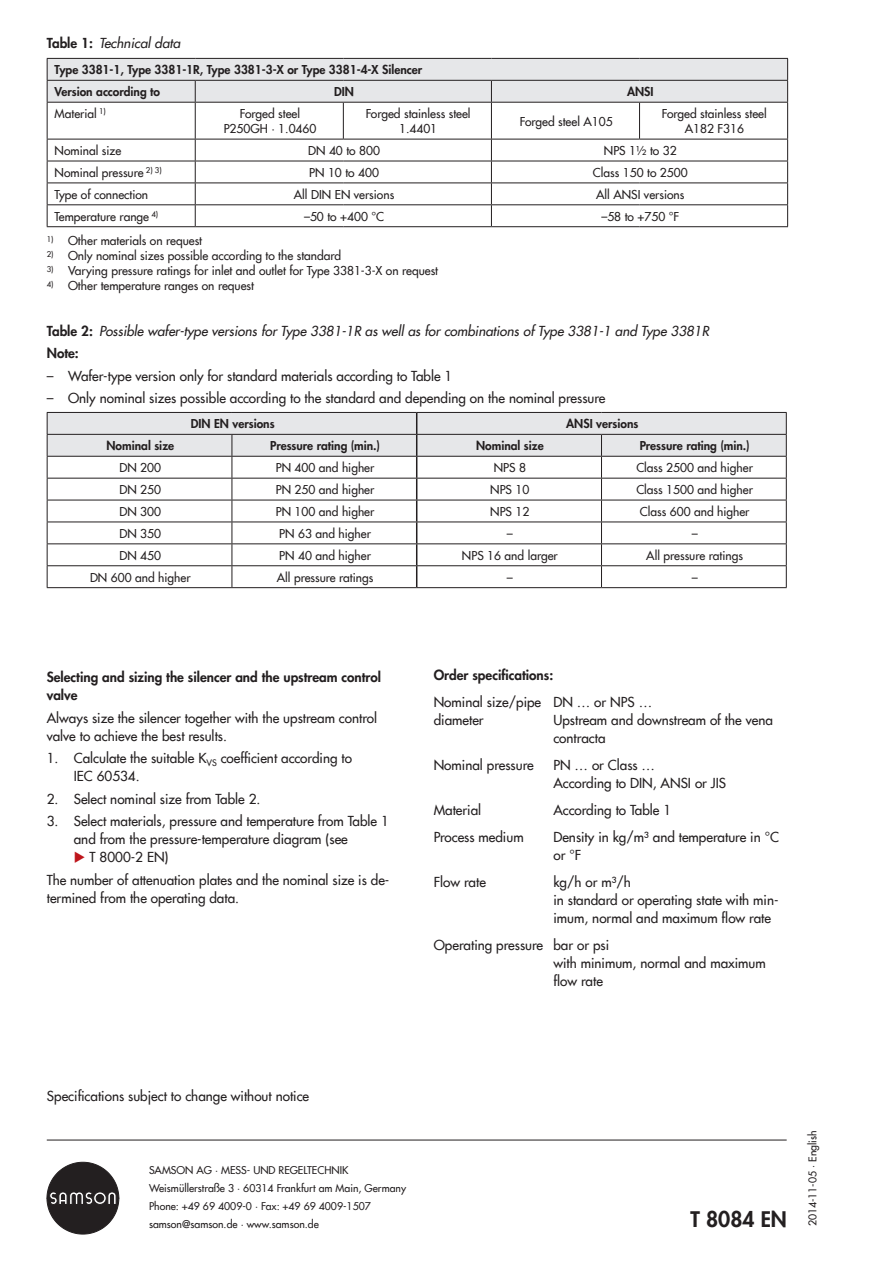
<style>
.page{position:relative;width:893px;height:1263px;background:#fff}
.page>*{position:absolute;margin:0;border:0;box-sizing:border-box;transform-origin:0 0}
.t1{font:800 21px "Futura Com";color:#231f20}
.t2{font:500 13.5px/18px "Futura Com";color:#231f20}
.t3{font:italic 500 13.5px/22.5px "Futura Com";color:#231f20}
.t4{font:800 13.5px/18px "Futura Com";color:#231f20}
.t5{font:500 12px/15px "Futura Com";color:#231f20;text-align:center}
.t6{font:800 12px/21.9px "Futura Com";color:#231f20}
.t7{font:500 10.5px/18px "Futura Com";color:#231f20}
.s1{font-weight:800;font-style:normal}
.s2{font-family:"Futura";font-weight:400}
.s3{color:#be151b}
</style>
<div class="page">
<hr style="left:47px;top:1140px;width:740px;height:1px;background:#231f20">
<svg style="left:47px;top:1162px;width:72px;height:72px"></svg>
<svg style="left:47px;top:58px;width:741px;height:44px;background:#dbdcde"></svg>
<hr style="left:47px;top:102px;width:148px;height:1px;background:#231f20">
<hr style="left:47px;top:103px;width:1px;height:36px;background:#231f20">
<hr style="left:195px;top:102px;width:148px;height:1px;background:#231f20">
<hr style="left:195px;top:103px;width:1px;height:36px;background:#231f20">
<hr style="left:343px;top:102px;width:148px;height:1px;background:#231f20">
<hr style="left:343px;top:103px;width:1px;height:36px;background:#231f20">
<hr style="left:491px;top:102px;width:148px;height:1px;background:#231f20">
<hr style="left:491px;top:103px;width:1px;height:36px;background:#231f20">
<hr style="left:639px;top:102px;width:149px;height:1px;background:#231f20">
<hr style="left:639px;top:103px;width:1px;height:36px;background:#231f20">
<hr style="left:787px;top:103px;width:1px;height:36px;background:#231f20">
<hr style="left:47px;top:139px;width:148px;height:1px;background:#231f20">
<hr style="left:195px;top:139px;width:148px;height:1px;background:#231f20">
<hr style="left:343px;top:139px;width:148px;height:1px;background:#231f20">
<hr style="left:491px;top:139px;width:148px;height:1px;background:#231f20">
<hr style="left:639px;top:139px;width:149px;height:1px;background:#231f20">
<hr style="left:47px;top:161px;width:148px;height:1px;background:#231f20">
<hr style="left:195px;top:161px;width:148px;height:1px;background:#231f20">
<hr style="left:343px;top:161px;width:148px;height:1px;background:#231f20">
<hr style="left:491px;top:161px;width:148px;height:1px;background:#231f20">
<hr style="left:639px;top:161px;width:149px;height:1px;background:#231f20">
<hr style="left:47px;top:183px;width:148px;height:1px;background:#231f20">
<hr style="left:195px;top:183px;width:148px;height:1px;background:#231f20">
<hr style="left:343px;top:183px;width:148px;height:1px;background:#231f20">
<hr style="left:491px;top:183px;width:148px;height:1px;background:#231f20">
<hr style="left:639px;top:183px;width:149px;height:1px;background:#231f20">
<hr style="left:47px;top:204px;width:148px;height:1px;background:#231f20">
<svg style="left:47px;top:139px;width:1px;height:87px"></svg>
<hr style="left:195px;top:204px;width:148px;height:1px;background:#231f20">
<svg style="left:195px;top:139px;width:1px;height:87px"></svg>
<hr style="left:343px;top:204px;width:148px;height:1px;background:#231f20">
<hr style="left:491px;top:204px;width:148px;height:1px;background:#231f20">
<svg style="left:491px;top:139px;width:1px;height:87px"></svg>
<hr style="left:639px;top:204px;width:149px;height:1px;background:#231f20">
<svg style="left:787px;top:139px;width:1px;height:87px"></svg>
<hr style="left:47px;top:226px;width:148px;height:1px;background:#231f20">
<hr style="left:195px;top:226px;width:148px;height:1px;background:#231f20">
<hr style="left:343px;top:226px;width:148px;height:1px;background:#231f20">
<hr style="left:491px;top:226px;width:148px;height:1px;background:#231f20">
<hr style="left:639px;top:226px;width:149px;height:1px;background:#231f20">
<hr style="left:47px;top:587px;width:185px;height:1px;background:#231f20">
<hr style="left:232px;top:587px;width:185px;height:1px;background:#231f20">
<hr style="left:417px;top:587px;width:184px;height:1px;background:#231f20">
<hr style="left:601px;top:587px;width:186px;height:1px;background:#231f20">
<svg style="left:47px;top:412px;width:740px;height:175px"></svg>
<p class="t3" style="left:47px;top:31px;width:135px"><span class="s1">Table 1:</span> Technical data</p>
<p class="t6" style="left:55px;top:58px;width:369px">Type 3381‑1, Type 3381‑1R, Type 3381‑3‑X or Type 3381‑4‑X Silencer<br>Version according to</p>
<p class="t6" style="left:334px;top:80px;width:21px">DIN</p>
<p class="t6" style="left:627px;top:80px;width:28px">ANSI</p>
<p class="t5" style="left:55px;top:106px;width:53px">Material <sup>1)</sup></p>
<p class="t5" style="left:224px;top:106px;width:94px">Forged steel<br>P250GH · 1.0460</p>
<p class="t5" style="left:366px;top:106px;width:106px">Forged stainless steel<br>1.4401</p>
<p class="t5" style="left:520px;top:113px;width:94px">Forged steel A105</p>
<p class="t5" style="left:662px;top:106px;width:106px">Forged stainless steel<br>A182 F316</p>
<p class="t5" style="left:55px;top:142px;width:68px">Nominal size</p>
<p class="t5" style="left:308px;top:142px;width:73px">DN 40 to 800</p>
<p class="t5" style="left:604px;top:142px;width:74px">NPS 1½ to 32</p>
<p class="t5" style="left:55px;top:164px;width:109px">Nominal pressure <sup>2)</sup> <sup>3)</sup></p>
<p class="t5" style="left:309px;top:164px;width:71px">PN 10 to 400</p>
<p class="t5" style="left:593px;top:164px;width:96px">Class 150 to 2500</p>
<p class="t5" style="left:55px;top:186px;width:95px">Type of connection</p>
<p class="t5" style="left:294px;top:186px;width:102px">All DIN EN versions</p>
<p class="t5" style="left:596px;top:186px;width:90px">All ANSI versions</p>
<p class="t5" style="left:55px;top:208px;width:105px">Temperature range <sup>4)</sup></p>
<p class="t5" style="left:304px;top:208px;width:82px">–50 to +400 °C</p>
<p class="t5" style="left:601px;top:208px;width:79px">–58 to +750 °F</p>
<p class="t5" style="left:47px;top:232px;width:157px"><sup>1)</sup> Other materials on request</p>
<p class="t5" style="left:47px;top:247px;width:296px"><sup>2)</sup> Only nominal sizes possible according to the standard</p>
<p class="t5" style="left:47px;top:262px;width:393px"><sup>3)</sup> Varying pressure ratings for inlet and outlet for Type 3381-3-X on request</p>
<p class="t5" style="left:47px;top:277px;width:209px"><sup>4)</sup> Other temperature ranges on request</p>
<p class="t3" style="left:47px;top:319px;width:664px"><span class="s1">Table 2:</span> Possible wafer-type versions for Type 3381‑1R as well as for combinations of Type 3381‑1 and Type 3381R<br><span class="s1">Note:</span></p>
<p class="t2" style="left:47px;top:366px;width:407px"><span class="s2">–</span> Wafer-type version only for standard materials according to Table 1</p>
<p class="t2" style="left:47px;top:388px;width:560px"><span class="s2">–</span> Only nominal sizes possible according to the standard and depending on the nominal pressure</p>
<p class="t6" style="left:191px;top:412px;width:86px">DIN EN versions</p>
<p class="t6" style="left:566px;top:412px;width:74px">ANSI versions</p>
<p class="t6" style="left:106px;top:434px;width:69px">Nominal size</p>
<p class="t6" style="left:270px;top:434px;width:111px">Pressure rating (min.)</p>
<p class="t6" style="left:476px;top:434px;width:69px">Nominal size</p>
<p class="t6" style="left:640px;top:434px;width:111px">Pressure rating (min.)</p>
<p class="t5" style="left:119px;top:460px;width:43px">DN 200</p>
<p class="t5" style="left:276px;top:460px;width:100px">PN 400 and higher</p>
<p class="t5" style="left:494px;top:460px;width:34px">NPS 8</p>
<p class="t5" style="left:636px;top:460px;width:118px">Class 2500 and higher</p>
<p class="t5" style="left:119px;top:481px;width:43px">DN 250</p>
<p class="t5" style="left:276px;top:481px;width:100px">PN 250 and higher</p>
<p class="t5" style="left:490px;top:481px;width:41px">NPS 10</p>
<p class="t5" style="left:636px;top:481px;width:118px">Class 1500 and higher</p>
<p class="t5" style="left:119px;top:503px;width:43px">DN 300</p>
<p class="t5" style="left:276px;top:503px;width:100px">PN 100 and higher</p>
<p class="t5" style="left:490px;top:503px;width:41px">NPS 12</p>
<p class="t5" style="left:640px;top:503px;width:111px">Class 600 and higher</p>
<p class="t5" style="left:119px;top:525px;width:43px">DN 350</p>
<p class="t5" style="left:279px;top:525px;width:93px">PN 63 and higher</p>
<p class="t5" style="left:507px;top:525px;width:7px">–</p>
<p class="t5" style="left:692px;top:525px;width:7px">–</p>
<p class="t5" style="left:119px;top:547px;width:43px">DN 450</p>
<p class="t5" style="left:279px;top:547px;width:93px">PN 40 and higher</p>
<p class="t5" style="left:462px;top:547px;width:97px">NPS 16 and larger</p>
<p class="t5" style="left:646px;top:547px;width:98px">All pressure ratings</p>
<p class="t5" style="left:90px;top:569px;width:102px">DN 600 and higher</p>
<p class="t5" style="left:277px;top:569px;width:98px">All pressure ratings</p>
<p class="t5" style="left:507px;top:569px;width:7px">–</p>
<p class="t5" style="left:692px;top:569px;width:7px">–</p>
<p class="t4" style="left:47px;top:668px;width:336px">Selecting and sizing the silencer and the upstream control valve</p>
<p class="t2" style="left:47px;top:708px;width:332px">Always size the silencer together with the upstream control valve to achieve the best results.</p>
<p class="t2" style="left:74px;top:748px;width:280px;text-indent:-27px">1. Calculate the suitable K<sub>VS</sub> coefficient according to<br>IEC 60534.</p>
<p class="t2" style="left:47px;top:789px;width:215px">2. Select nominal size from Table 2.</p>
<p class="t2" style="left:74px;top:811px;width:317px;text-indent:-27px">3. Select materials, pressure and temperature from Table 1 and from the pressure-temperature diagram (see</p>
<p class="t2" style="left:47px;top:845px;width:344px;line-height:22.5px;text-indent:27px"><span class="s3">◆</span> T 8000‑2 EN)<br>The number of attenuation plates and the nominal size is de‑</p>
<p class="t2" style="left:47px;top:888px;width:194px">termined from the operating data.</p>
<p class="t4" style="left:434px;top:665px;width:121px">Order specifications:</p>
<p class="t2" style="left:434px;top:692px;width:109px">Nominal size/pipe diameter</p>
<p class="t2" style="left:553px;top:692px;width:221px">DN … or NPS …<br>Upstream and downstream of the vena contracta</p>
<p class="t2" style="left:434px;top:755px;width:102px">Nominal pressure</p>
<p class="t2" style="left:553px;top:755px;width:174px">PN … or Class …<br>According to DIN, ANSI or JIS</p>
<p class="t2" style="left:434px;top:800px;width:49px">Material</p>
<p class="t2" style="left:553px;top:800px;width:119px">According to Table 1</p>
<p class="t2" style="left:434px;top:827px;width:91px">Process medium</p>
<p class="t2" style="left:553px;top:827px;width:227px">Density in kg/m³ and temperature in °C or °F</p>
<p class="t2" style="left:434px;top:872px;width:54px">Flow rate</p>
<p class="t2" style="left:553px;top:872px;width:227px">kg/h or m³/h<br>in standard or operating state with min‑ imum, normal and maximum flow rate</p>
<p class="t2" style="left:553px;top:935px;width:214px;text-indent:-120px">Operating pressure bar or psi<br>with minimum, normal and maximum flow rate</p>
<p class="t2" style="left:47px;top:1086px;width:264px">Specifications subject to change without notice</p>
<p class="t7" style="left:149px;top:1160px;width:259px">SAMSON AG · MESS- UND REGELTECHNIK Weismüllerstraße 3 · 60314 Frankfurt am Main, Germany Phone: +49 69 4009-0 · Fax: +49 69 4009-1507 samson@samson.de · www.samson.de</p>
<h1 class="t1" style="left:690px;top:1203px;width:98px">T 8084 EN</h1>
<p class="t7" style="left:803px;top:1226px;width:97px;rotate:-90deg">2014-11-05 · English</p>
</div>
